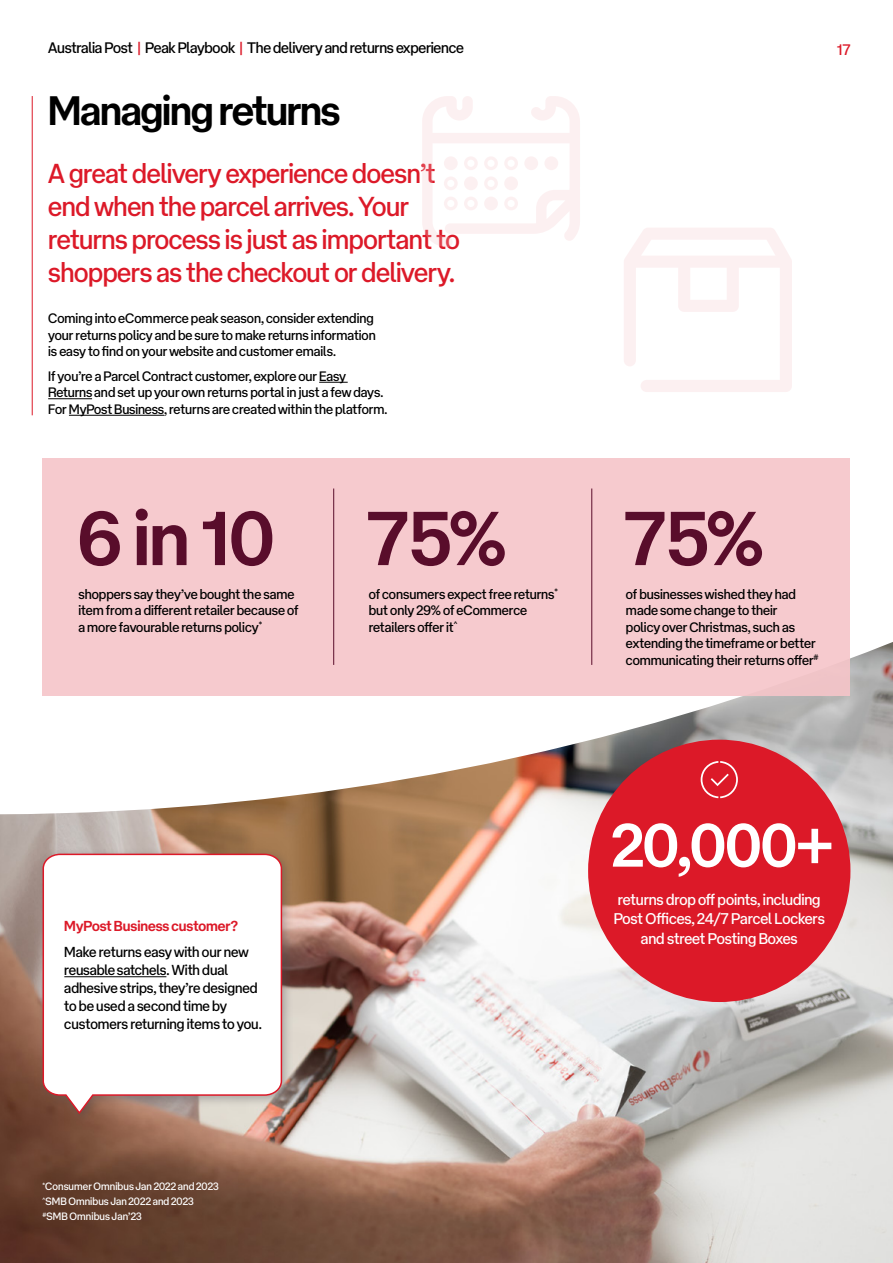
<style>
.page{position:relative;width:893px;height:1263px;background:#fff}
.page>*{position:absolute;margin:0;border:0;box-sizing:border-box;transform-origin:0 0}
.t1{font:700 75px "AP Type Pro Display";letter-spacing:.005em;color:#590d2b}
.t2{font:700 60px "AP Type Pro Display";color:#fff}
.t3{font:700 40.5px "AP Type Pro Display";letter-spacing:-.03em;color:#000}
.t4{font:27px/33px "AP Type Pro Display";letter-spacing:-.015em;color:#dc1928}
.t5{font:15.3px/19px "AP Type Pro Display";letter-spacing:-.01em;color:#fff;text-align:center}
.t6{font:15px "AP Type Pro Display";letter-spacing:-.015em;color:#000}
.t7{font:15px "AP Type Pro Display";color:#dc1928}
.Body_Copy_-_Black{font:14.25px/18px "AP Type Pro Display";letter-spacing:-.005em;color:#000}
.Body_Copy_-_Black-2{font:700 14.25px "AP Type Pro Display";letter-spacing:-.005em;color:#dc1928}
.Body_Copy_-_Black-3{font:13.5px/16.5px "AP Type Pro Display";letter-spacing:-.005em;color:#000}
.t8{font:10.5px/15px "AP Type Pro Display";letter-spacing:.005em;color:#fff}
.s1{color:#dc1928}
</style>
<div class="page">
<img style="left:0;top:642px;width:893px;height:621px">
<svg style="left:319px;top:382px;width:29px;height:1px"></svg>
<hr style="left:48px;top:398px;width:44px;height:1px;background:#000">
<hr style="left:69px;top:415px;width:95px;height:1px;background:#000">
<hr style="left:32px;top:96px;width:1px;height:319px;background:#dc1928">
<svg style="left:624px;top:228px;width:168px;height:164px"></svg>
<svg style="left:422px;top:96px;width:158px;height:151px"></svg>
<div style="left:37px;top:848px;width:256px;height:277px;background:#4d4d55;opacity:.35"></div>
<svg style="left:42px;top:853px;width:241px;height:262px"></svg>
<hr style="left:64px;top:976px;width:102px;height:1px;background:#000">
<div style="left:43px;top:458px;width:807px;height:237px;background:#f6c5c9"></div>
<hr style="left:333px;top:488px;width:1px;height:177px;background:#590d2b">
<hr style="left:591px;top:488px;width:1px;height:177px;background:#590d2b">
<div style="left:588px;top:740px;width:262px;height:262px;background:#dc1928;border-radius:50%"></div>
<svg style="left:701px;top:761px;width:37px;height:37px"></svg>
<p class="t6" style="left:48px;top:35px;width:417px">Australia Post <span class="s1">|</span> Peak Playbook <span class="s1">|</span> The delivery and returns experience</p>
<p class="t3" style="left:48px;top:77px;width:294px">Managing returns</p>
<p class="t4" style="left:48px;top:154px;width:413px">A great delivery experience doesn’t end when the parcel arrives. Your returns process is just as important to shoppers as the checkout or delivery.</p>
<p class="Body_Copy_-_Black-3" style="left:48px;top:309px;width:329px">Coming into eCommerce peak season, consider extending your returns policy and be sure to make returns information is easy to find on your website and customer emails.</p>
<p class="Body_Copy_-_Black-3" style="left:48px;top:366px;width:341px">If you’re a Parcel Contract customer, explore our Easy<br>Returns and set up your own returns portal in just a few days.<br>For MyPost Business, returns are created within the platform.</p>
<p class="t7" style="left:837px;top:37px;width:15px">17</p>
<p class="t1" style="left:78px;top:476px;width:197px">6 in 10</p>
<p class="t1" style="left:368px;top:476px;width:139px">75%</p>
<p class="t1" style="left:626px;top:476px;width:139px">75%</p>
<p class="Body_Copy_-_Black-3" style="left:78px;top:584px;width:222px">shoppers say they’ve bought the same item from a different retailer because of a more favourable returns policy<sup>*</sup></p>
<p class="Body_Copy_-_Black-3" style="left:369px;top:584px;width:191px">of consumers expect free returns<sup>* </sup>but only 29% of eCommerce retailers offer it<sup>^</sup></p>
<p class="Body_Copy_-_Black-3" style="left:626px;top:584px;width:194px">of businesses wished they had made some change to their<br>policy over Christmas, such as extending the timeframe or better communicating their returns offer<sup>#</sup></p>
<p class="Body_Copy_-_Black-2" style="left:64px;top:914px;width:175px">MyPost Business customer?</p>
<p class="Body_Copy_-_Black" style="left:64px;top:942px;width:199px">Make returns easy with our new reusable satchels. With dual adhesive strips, they’re designed to be used a second time by customers returning items to you.</p>
<p class="t8" style="left:43px;top:1178px;width:178px"><sup>*</sup>Consumer Omnibus Jan 2022 and 2023 <sup>^</sup>SMB Omnibus Jan 2022 and 2023</p>
<p class="t8" style="left:43px;top:1208px;width:101px"><sup>#</sup>SMB Omnibus Jan’23</p>
<p class="t2" style="left:612px;top:795px;width:222px">20,000+</p>
<p class="t5" style="left:614px;top:889px;width:213px">returns drop off points, including<br>Post Offices, 24/7 Parcel Lockers and street Posting Boxes</p>
</div>
